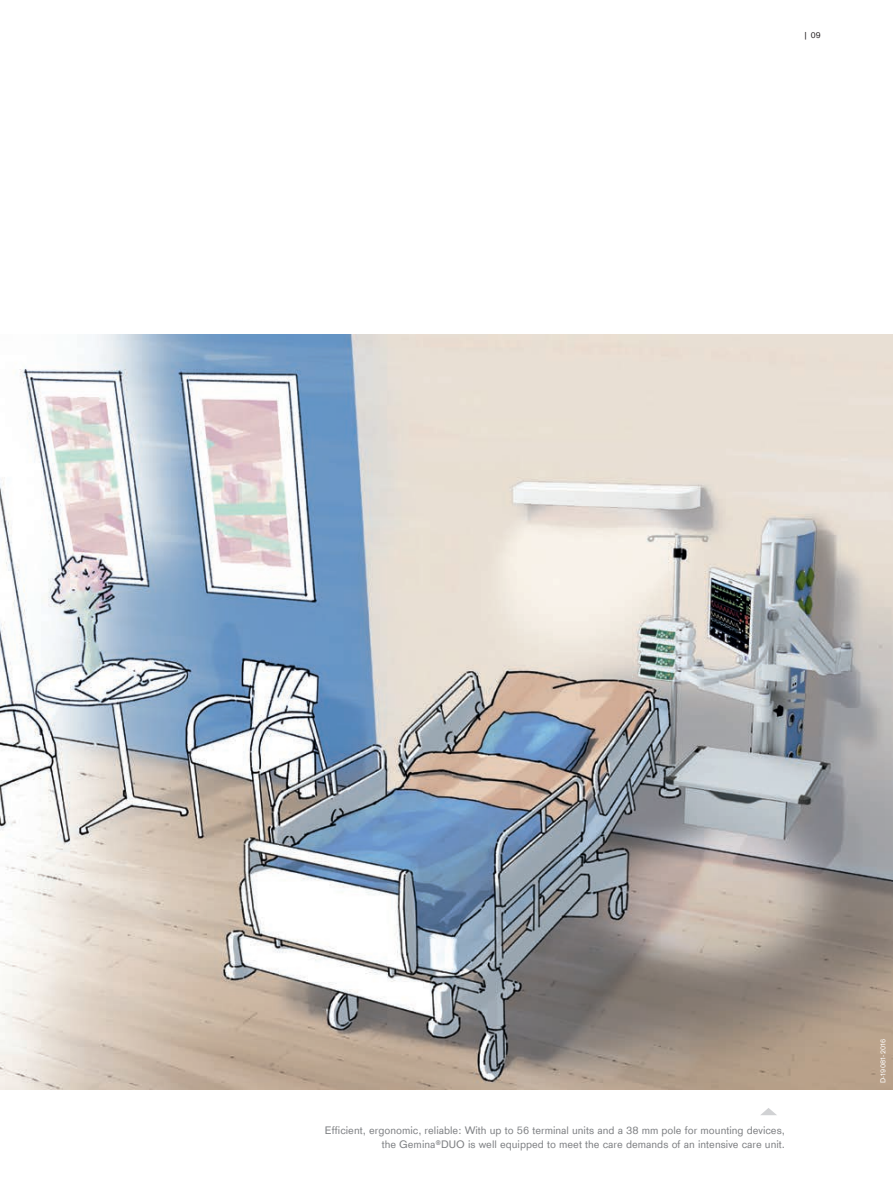
<style>
.page{position:relative;width:893px;height:1191px;background:#fff}
.page>*{position:absolute;margin:0;border:0;box-sizing:border-box;transform-origin:0 0}
.Bildunterschrift{font:11.25px/14.2px "Draeger Sans Global";color:#808285;text-align:right}
.Paginierung_rechts{font:9px "Draeger Sans Global";color:#231f20}
.Bildnummer_weiß{font:7.5px "Draeger Sans Global";letter-spacing:.025em;color:#fff}
</style>
<div class="page">
<img style="left:0;top:335px;width:893px;height:754px">
<svg style="left:761px;top:1108px;width:16px;height:7px"></svg>
<p class="Paginierung_rechts" style="left:803px;top:30px;width:19px">| 09</p>
<p class="Bildunterschrift" style="left:325px;top:1123px;width:462px">Efficient, ergonomic, reliable: With up to 56 terminal units and a 38 mm pole for mounting devices, the Gemina®DUO is well equipped to meet the care demands of an intensive care unit.</p>
<p class="Bildnummer_weiß" style="left:879px;top:1083px;width:46px;rotate:-90deg">D-19081-2016</p>
</div>
